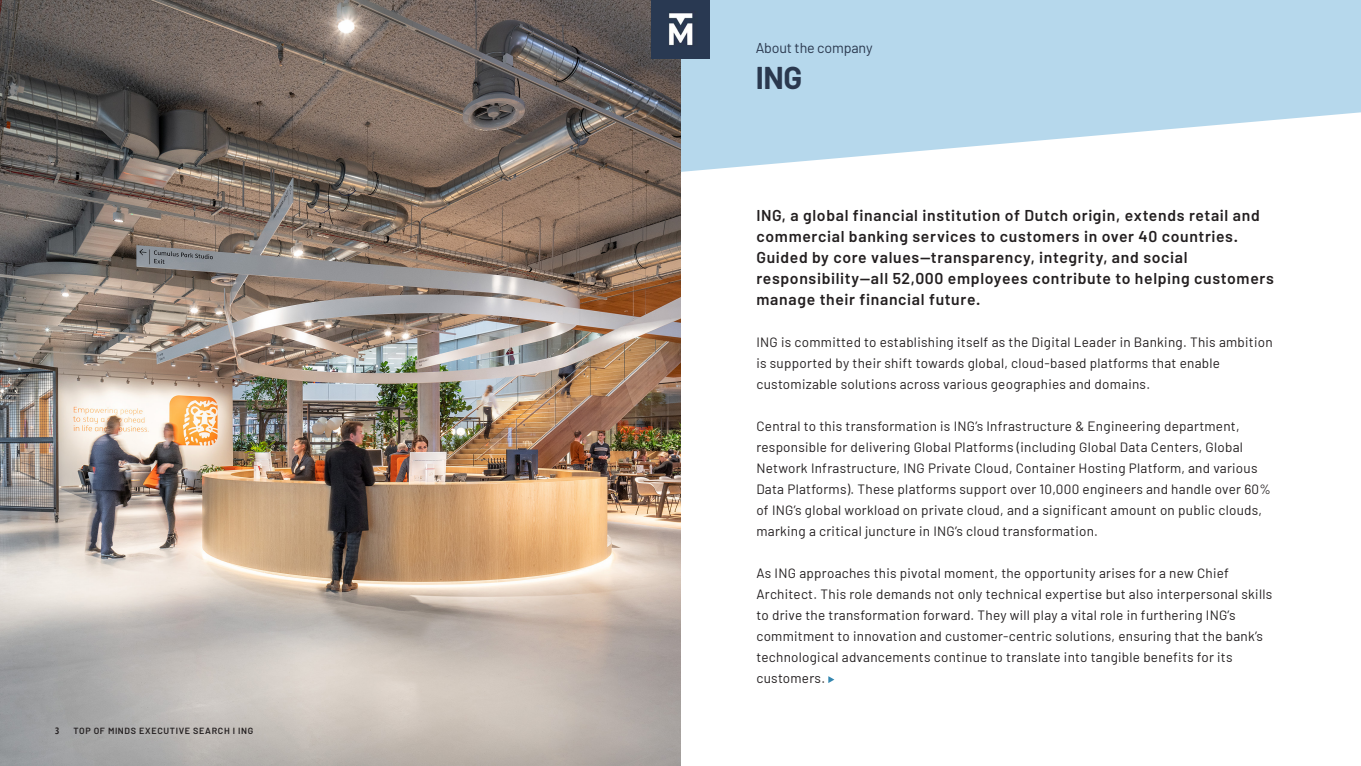
<style>
.page{position:relative;width:1361px;height:766px;background:#fff}
.page>*{position:absolute;margin:0;border:0;box-sizing:border-box;transform-origin:0 0}
.Page_header_kopie{font:700 30.75px "Barlow";color:#2a384e}
.t1{font:600 15.75px/21px "Barlow";letter-spacing:.04em;color:#231f20}
.t2{font:14.25px "Barlow";letter-spacing:-.01em;color:#2a384e}
.t3{font:13.5px/21px "Barlow";letter-spacing:.02em;color:#231f20}
.t4{font:600 9px "Barlow";letter-spacing:.07em;color:#231f20}
.t5{font:700 condensed 9px "Open Sans";color:#231f20}
</style>
<div class="page">
<svg style="left:680px;top:0;width:681px;height:231px;fill:#b6d8ec"></svg>
<img style="left:0;top:0;width:680px;height:765px">
<svg style="left:828px;top:676px;width:6px;height:6px"></svg>
<img style="left:651px;top:0;width:58px;height:58px">
<p class="t5" style="left:55px;top:724px;width:6px">3</p>
<p class="t4" style="left:73px;top:725px;width:181px">TOP OF MINDS EXECUTIVE SEARCH I ING</p>
<p class="t2" style="left:755px;top:37px;width:118px">About the company</p>
<p class="Page_header_kopie" style="left:755px;top:55px;width:48px">ING</p>
<p class="t1" style="left:756px;top:204px;width:519px">ING, a global financial institution of Dutch origin, extends retail and commercial banking services to customers in over 40 countries.<br>Guided by core values—transparency, integrity, and social responsibility—all 52,000 employees contribute to helping customers manage their financial future.</p>
<p class="t3" style="left:756px;top:330px;width:518px">ING is committed to establishing itself as the Digital Leader in Banking. This ambition is supported by their shift towards global, cloud-based platforms that enable customizable solutions across various geographies and domains.</p>
<p class="t3" style="left:756px;top:414px;width:516px">Central to this transformation is ING’s Infrastructure &amp; Engineering department, responsible for delivering Global Platforms (including Global Data Centers, Global Network Infrastructure, ING Private Cloud, Container Hosting Platform, and various Data Platforms). These platforms support over 10,000 engineers and handle over 60% of ING’s global workload on private cloud, and a significant amount on public clouds, marking a critical juncture in ING’s cloud transformation.</p>
<p class="t3" style="left:756px;top:561px;width:517px">As ING approaches this pivotal moment, the opportunity arises for a new Chief Architect. This role demands not only technical expertise but also interpersonal skills to drive the transformation forward. They will play a vital role in furthering ING’s commitment to innovation and customer-centric solutions, ensuring that the bank’s technological advancements continue to translate into tangible benefits for its customers.</p>
</div>
